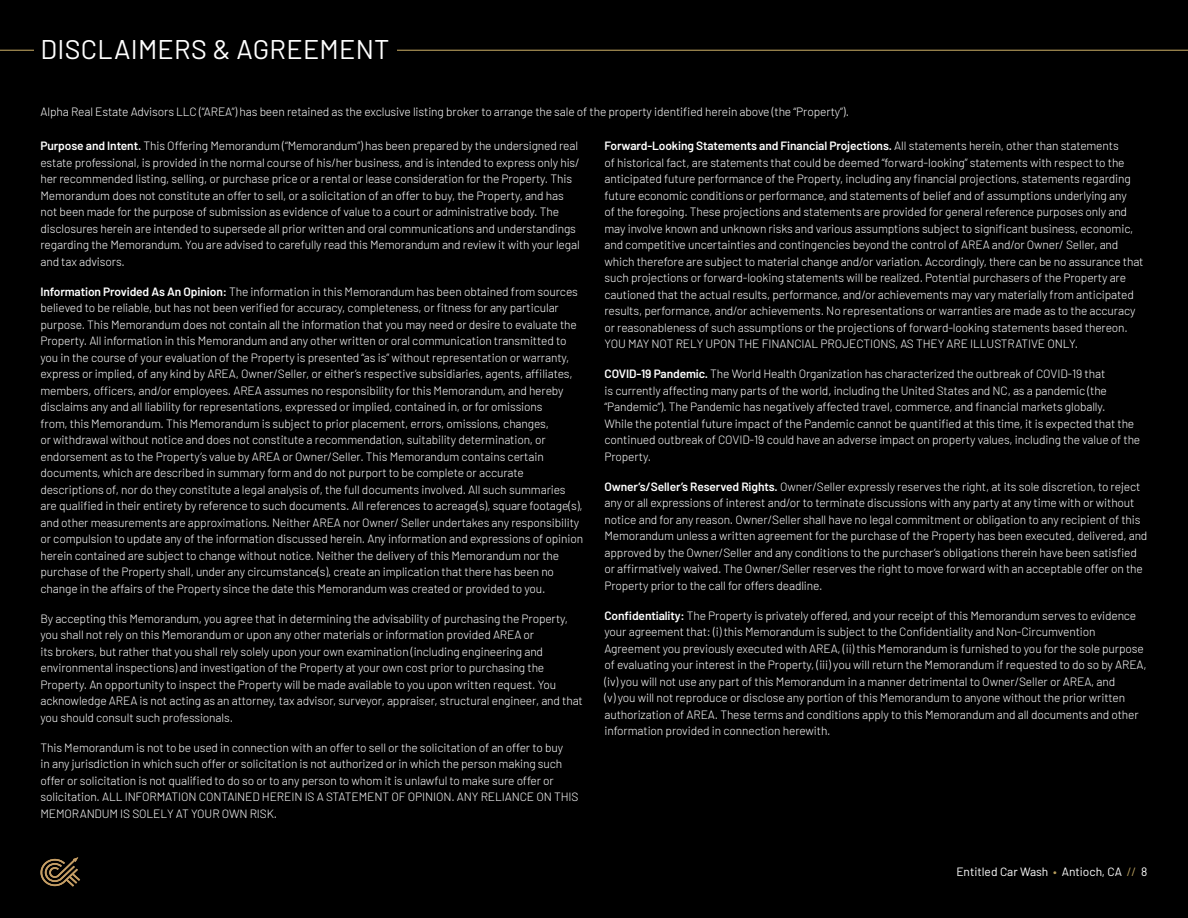
<style>
.page{position:relative;width:1188px;height:918px;background:#000}
.page>*{position:absolute;margin:0;border:0;box-sizing:border-box;transform-origin:0 0}
.t1{font:27px "Barlow";letter-spacing:.01em;color:#fff}
.t2{font:300 12px/16.5px "Barlow";letter-spacing:-.01em;color:#fff}
.t3{font:12px "Barlow";color:#fff}
.s1{font-weight:600}
.s2{color:#b89e5c}
</style>
<div class="page">
<hr style="left:0;top:50px;width:1188px;height:1px;background:#b89e5c">
<div style="left:34px;top:40px;width:363px;height:19px;background:#000"></div>
<svg style="left:40px;top:857px;width:40px;height:30px"></svg>
<p class="t1" style="left:40px;top:30px;width:351px">DISCLAIMERS &amp; AGREEMENT</p>
<p class="t2" style="left:40px;top:103px;width:810px">Alpha Real Estate Advisors LLC (“AREA”) has been retained as the exclusive listing broker to arrange the sale of the property identified herein above (the “Property”).</p>
<p class="t2" style="left:604px;top:137px;width:541px"><span class="s1">Forward-Looking Statements and Financial Projections.</span> All statements herein, other than statements<br>of historical fact, are statements that could be deemed “forward-looking” statements with respect to the anticipated future performance of the Property, including any financial projections, statements regarding future economic conditions or performance, and statements of belief and of assumptions underlying any<br>of the foregoing. These projections and statements are provided for general reference purposes only and may involve known and unknown risks and various assumptions subject to significant business, economic, and competitive uncertainties and contingencies beyond the control of AREA and/or Owner/ Seller, and which therefore are subject to material change and/or variation. Accordingly, there can be no assurance that such projections or forward-looking statements will be realized. Potential purchasers of the Property are cautioned that the actual results, performance, and/or achievements may vary materially from anticipated results, performance, and/or achievements. No representations or warranties are made as to the accuracy or reasonableness of such assumptions or the projections of forward-looking statements based thereon.<br>YOU MAY NOT RELY UPON THE FINANCIAL PROJECTIONS, AS THEY ARE ILLUSTRATIVE ONLY.</p>
<p class="t2" style="left:604px;top:365px;width:537px"><span class="s1">COVID-19 Pandemic.</span> The World Health Organization has characterized the outbreak of COVID-19 that<br>is currently affecting many parts of the world, including the United States and NC, as a pandemic (the “Pandemic”). The Pandemic has negatively affected travel, commerce, and financial markets globally.<br>While the potential future impact of the Pandemic cannot be quantified at this time, it is expected that the continued outbreak of COVID-19 could have an adverse impact on property values, including the value of the Property.</p>
<p class="t2" style="left:604px;top:477px;width:544px"><span class="s1">Owner’s/Seller’s Reserved Rights.</span> Owner/Seller expressly reserves the right, at its sole discretion, to reject any or all expressions of interest and/or to terminate discussions with any party at any time with or without notice and for any reason. Owner/Seller shall have no legal commitment or obligation to any recipient of this Memorandum unless a written agreement for the purchase of the Property has been executed, delivered, and approved by the Owner/Seller and any conditions to the purchaser’s obligations therein have been satisfied or affirmatively waived. The Owner/Seller reserves the right to move forward with an acceptable offer on the Property prior to the call for offers deadline.</p>
<p class="t2" style="left:604px;top:606px;width:544px"><span class="s1">Confidentiality:</span> The Property is privately offered, and your receipt of this Memorandum serves to evidence your agreement that: (i) this Memorandum is subject to the Confidentiality and Non-Circumvention Agreement you previously executed with AREA, (ii) this Memorandum is furnished to you for the sole purpose of evaluating your interest in the Property, (iii) you will return the Memorandum if requested to do so by AREA, (iv) you will not use any part of this Memorandum in a manner detrimental to Owner/Seller or AREA, and<br>(v) you will not reproduce or disclose any portion of this Memorandum to anyone without the prior written authorization of AREA. These terms and conditions apply to this Memorandum and all documents and other information provided in connection herewith.</p>
<p class="t2" style="left:40px;top:137px;width:541px"><span class="s1">Purpose and Intent.</span> This Offering Memorandum (“Memorandum”) has been prepared by the undersigned real estate professional, is provided in the normal course of his/her business, and is intended to express only his/ her recommended listing, selling, or purchase price or a rental or lease consideration for the Property. This Memorandum does not constitute an offer to sell, or a solicitation of an offer to buy, the Property, and has not been made for the purpose of submission as evidence of value to a court or administrative body. The disclosures herein are intended to supersede all prior written and oral communications and understandings regarding the Memorandum. You are advised to carefully read this Memorandum and review it with your legal and tax advisors.</p>
<p class="t2" style="left:40px;top:282px;width:544px"><span class="s1">Information Provided As An Opinion:</span> The information in this Memorandum has been obtained from sources believed to be reliable, but has not been verified for accuracy, completeness, or fitness for any particular purpose. This Memorandum does not contain all the information that you may need or desire to evaluate the Property. All information in this Memorandum and any other written or oral communication transmitted to you in the course of your evaluation of the Property is presented “as is” without representation or warranty, express or implied, of any kind by AREA, Owner/Seller, or either’s respective subsidiaries, agents, affiliates, members, officers, and/or employees. AREA assumes no responsibility for this Memorandum, and hereby disclaims any and all liability for representations, expressed or implied, contained in, or for omissions<br>from, this Memorandum. This Memorandum is subject to prior placement, errors, omissions, changes,<br>or withdrawal without notice and does not constitute a recommendation, suitability determination, or endorsement as to the Property’s value by AREA or Owner/Seller. This Memorandum contains certain documents, which are described in summary form and do not purport to be complete or accurate descriptions of, nor do they constitute a legal analysis of, the full documents involved. All such summaries are qualified in their entirety by reference to such documents. All references to acreage(s), square footage(s), and other measurements are approximations. Neither AREA nor Owner/ Seller undertakes any responsibility or compulsion to update any of the information discussed herein. Any information and expressions of opinion herein contained are subject to change without notice. Neither the delivery of this Memorandum nor the purchase of the Property shall, under any circumstance(s), create an implication that there has been no change in the affairs of the Property since the date this Memorandum was created or provided to you.</p>
<p class="t2" style="left:40px;top:609px;width:544px">By accepting this Memorandum, you agree that in determining the advisability of purchasing the Property, you shall not rely on this Memorandum or upon any other materials or information provided AREA or<br>its brokers, but rather that you shall rely solely upon your own examination (including engineering and environmental inspections) and investigation of the Property at your own cost prior to purchasing the Property. An opportunity to inspect the Property will be made available to you upon written request. You acknowledge AREA is not acting as an attorney, tax advisor, surveyor, appraiser, structural engineer, and that you should consult such professionals.</p>
<p class="t2" style="left:40px;top:738px;width:540px">This Memorandum is not to be used in connection with an offer to sell or the solicitation of an offer to buy<br>in any jurisdiction in which such offer or solicitation is not authorized or in which the person making such offer or solicitation is not qualified to do so or to any person to whom it is unlawful to make sure offer or solicitation. ALL INFORMATION CONTAINED HEREIN IS A STATEMENT OF OPINION. ANY RELIANCE ON THIS MEMORANDUM IS SOLELY AT YOUR OWN RISK.</p>
<p class="t3" style="left:956px;top:863px;width:193px">Entitled Car Wash <span class="s2">•</span> Antioch, CA <span class="s2">//</span> 8</p>
</div>
